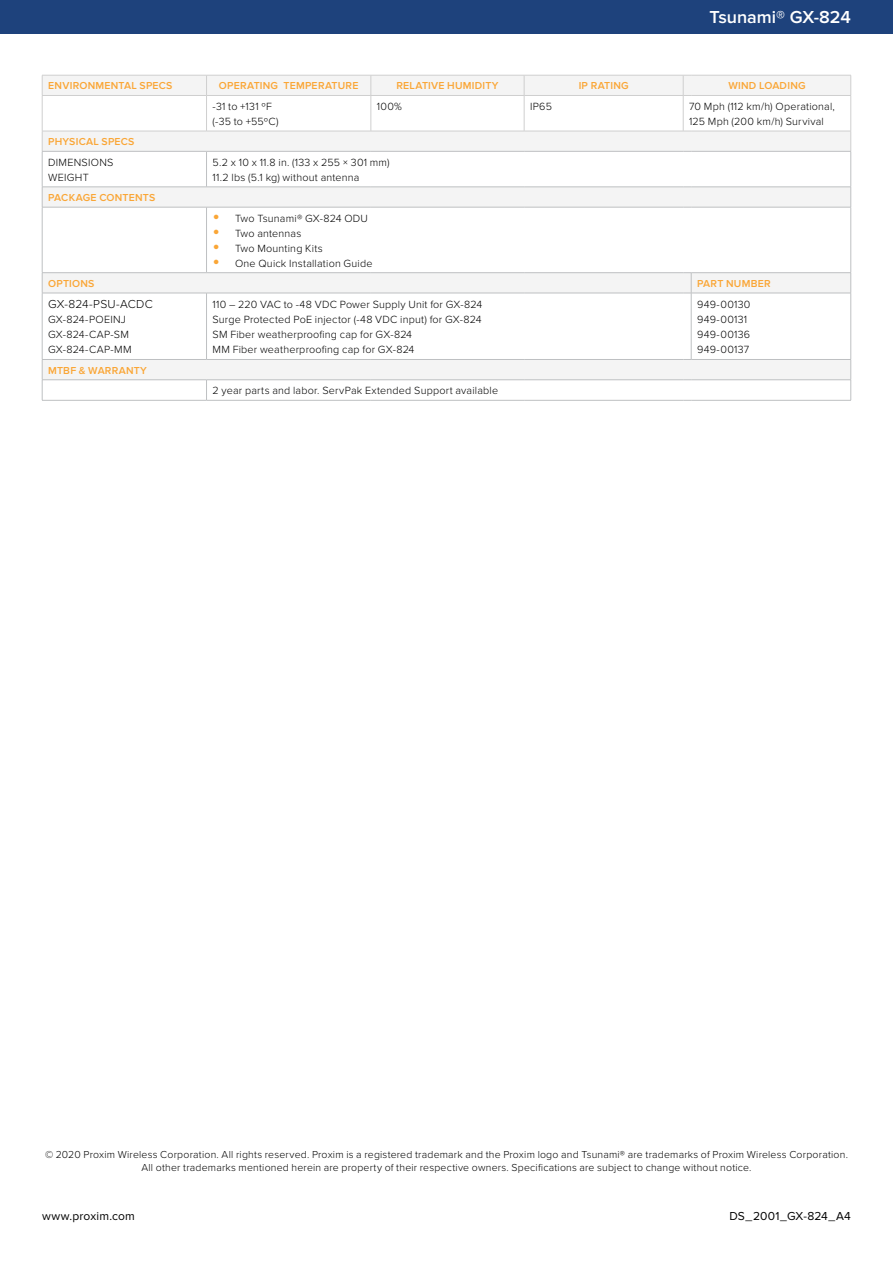
<style>
.page{position:relative;width:893px;height:1263px;background:#fff}
.page>*{position:absolute;margin:0;border:0;box-sizing:border-box;transform-origin:0 0}
.t1{font:600 18px "Proxima Nova";color:#fff}
.t2{font:12px "Proxima Nova";letter-spacing:.015em;color:#000}
.t3{font:300 12px "Proxima Nova";letter-spacing:.01em;color:#000}
.t4{font:300 10.8px/15px "Proxima Nova";letter-spacing:.02em;color:#000}
.t5{font:300 10.5px/13.5px "Proxima Nova";letter-spacing:.02em;color:#000;text-align:center}
.t6{font:600 10.5px "Proxima Nova";letter-spacing:.025em;color:#faa636}
.s1{font-weight:400;font-size:21px;color:#faa636}
</style>
<div class="page">
<div style="left:0;top:0;width:893px;height:34px;background:#1e427c"></div>
<svg style="left:43px;top:76px;width:807px;height:303px"></svg>
<hr style="left:42px;top:75px;width:165px;height:1px;background:#cfcfcf">
<svg style="left:42px;top:76px;width:1px;height:19px"></svg>
<hr style="left:207px;top:75px;width:164px;height:1px;background:#cfcfcf">
<svg style="left:206px;top:76px;width:1px;height:19px"></svg>
<hr style="left:371px;top:75px;width:153px;height:1px;background:#cfcfcf">
<svg style="left:371px;top:76px;width:1px;height:19px"></svg>
<hr style="left:524px;top:75px;width:159px;height:1px;background:#cfcfcf">
<svg style="left:524px;top:76px;width:1px;height:19px"></svg>
<hr style="left:691px;top:75px;width:160px;height:1px;background:#cfcfcf">
<svg style="left:850px;top:76px;width:1px;height:19px"></svg>
<hr style="left:42px;top:95px;width:165px;height:1px;background:#cfcfcf">
<hr style="left:42px;top:96px;width:1px;height:35px;background:#cfcfcf">
<hr style="left:207px;top:95px;width:164px;height:1px;background:#cfcfcf">
<hr style="left:206px;top:96px;width:1px;height:35px;background:#cfcfcf">
<hr style="left:371px;top:95px;width:153px;height:1px;background:#cfcfcf">
<hr style="left:371px;top:96px;width:1px;height:35px;background:#cfcfcf">
<hr style="left:524px;top:95px;width:159px;height:1px;background:#cfcfcf">
<hr style="left:524px;top:96px;width:1px;height:35px;background:#cfcfcf">
<svg style="left:683px;top:75px;width:8px;height:21px"></svg>
<hr style="left:683px;top:96px;width:1px;height:35px;background:#cfcfcf">
<hr style="left:691px;top:95px;width:160px;height:1px;background:#cfcfcf">
<hr style="left:850px;top:96px;width:1px;height:35px;background:#cfcfcf">
<hr style="left:42px;top:131px;width:165px;height:1px;background:#cfcfcf">
<svg style="left:42px;top:132px;width:1px;height:19px"></svg>
<hr style="left:207px;top:131px;width:164px;height:1px;background:#cfcfcf">
<hr style="left:371px;top:131px;width:153px;height:1px;background:#cfcfcf">
<hr style="left:524px;top:131px;width:159px;height:1px;background:#cfcfcf">
<hr style="left:691px;top:131px;width:160px;height:1px;background:#cfcfcf">
<svg style="left:850px;top:132px;width:1px;height:19px"></svg>
<hr style="left:42px;top:151px;width:165px;height:1px;background:#bec0c2">
<hr style="left:42px;top:151px;width:1px;height:36px;background:#bec0c2">
<hr style="left:207px;top:151px;width:164px;height:1px;background:#bec0c2">
<hr style="left:206px;top:151px;width:1px;height:36px;background:#bec0c2">
<hr style="left:371px;top:151px;width:153px;height:1px;background:#bec0c2">
<hr style="left:524px;top:151px;width:159px;height:1px;background:#bec0c2">
<hr style="left:691px;top:151px;width:160px;height:1px;background:#bec0c2">
<hr style="left:850px;top:151px;width:1px;height:36px;background:#bec0c2">
<hr style="left:42px;top:187px;width:165px;height:1px;background:#bec0c2">
<svg style="left:42px;top:187px;width:1px;height:20px"></svg>
<hr style="left:207px;top:187px;width:164px;height:1px;background:#bec0c2">
<hr style="left:371px;top:187px;width:153px;height:1px;background:#bec0c2">
<hr style="left:524px;top:187px;width:159px;height:1px;background:#bec0c2">
<hr style="left:691px;top:187px;width:160px;height:1px;background:#bec0c2">
<svg style="left:850px;top:187px;width:1px;height:20px"></svg>
<hr style="left:42px;top:207px;width:165px;height:1px;background:#bec0c2">
<hr style="left:42px;top:207px;width:1px;height:65px;background:#bec0c2">
<hr style="left:207px;top:207px;width:164px;height:1px;background:#bec0c2">
<hr style="left:206px;top:207px;width:1px;height:65px;background:#bec0c2">
<hr style="left:371px;top:207px;width:153px;height:1px;background:#bec0c2">
<hr style="left:524px;top:207px;width:159px;height:1px;background:#bec0c2">
<hr style="left:691px;top:207px;width:160px;height:1px;background:#bec0c2">
<hr style="left:850px;top:207px;width:1px;height:65px;background:#bec0c2">
<hr style="left:42px;top:272px;width:165px;height:1px;background:#bec0c2">
<svg style="left:42px;top:273px;width:1px;height:20px"></svg>
<hr style="left:207px;top:272px;width:164px;height:1px;background:#bec0c2">
<hr style="left:371px;top:272px;width:153px;height:1px;background:#bec0c2">
<hr style="left:524px;top:272px;width:159px;height:1px;background:#bec0c2">
<hr style="left:691px;top:272px;width:160px;height:1px;background:#bec0c2">
<svg style="left:850px;top:273px;width:1px;height:20px"></svg>
<hr style="left:42px;top:293px;width:165px;height:1px;background:#bec0c2">
<hr style="left:42px;top:293px;width:1px;height:66px;background:#bec0c2">
<hr style="left:207px;top:293px;width:164px;height:1px;background:#bec0c2">
<hr style="left:206px;top:293px;width:1px;height:66px;background:#bec0c2">
<hr style="left:371px;top:293px;width:153px;height:1px;background:#bec0c2">
<hr style="left:524px;top:293px;width:159px;height:1px;background:#bec0c2">
<svg style="left:683px;top:272px;width:9px;height:22px"></svg>
<hr style="left:691px;top:293px;width:160px;height:1px;background:#bec0c2">
<hr style="left:691px;top:293px;width:1px;height:66px;background:#bec0c2">
<hr style="left:850px;top:293px;width:1px;height:66px;background:#bec0c2">
<hr style="left:42px;top:359px;width:165px;height:1px;background:#bec0c2">
<hr style="left:207px;top:359px;width:164px;height:1px;background:#bec0c2">
<hr style="left:371px;top:359px;width:153px;height:1px;background:#bec0c2">
<hr style="left:524px;top:359px;width:159px;height:1px;background:#bec0c2">
<hr style="left:691px;top:359px;width:160px;height:1px;background:#bec0c2">
<hr style="left:42px;top:379px;width:165px;height:1px;background:#bec0c2">
<svg style="left:42px;top:360px;width:1px;height:40px"></svg>
<hr style="left:207px;top:379px;width:164px;height:1px;background:#bec0c2">
<svg style="left:206px;top:380px;width:1px;height:20px"></svg>
<hr style="left:371px;top:379px;width:153px;height:1px;background:#bec0c2">
<hr style="left:524px;top:379px;width:159px;height:1px;background:#bec0c2">
<hr style="left:691px;top:379px;width:160px;height:1px;background:#bec0c2">
<svg style="left:850px;top:360px;width:1px;height:40px"></svg>
<hr style="left:42px;top:400px;width:165px;height:1px;background:#bec0c2">
<hr style="left:207px;top:400px;width:164px;height:1px;background:#bec0c2">
<hr style="left:371px;top:400px;width:153px;height:1px;background:#bec0c2">
<hr style="left:524px;top:400px;width:159px;height:1px;background:#bec0c2">
<hr style="left:691px;top:400px;width:160px;height:1px;background:#bec0c2">
<h1 class="t1" style="left:709px;top:7px;width:143px">Tsunami® GX-824</h1>
<p class="t6" style="left:48px;top:80px;width:126px">ENVIRONMENTAL SPECS</p>
<p class="t6" style="left:219px;top:80px;width:141px">OPERATING TEMPERATURE</p>
<p class="t6" style="left:396px;top:80px;width:104px">RELATIVE HUMIDITY</p>
<p class="t6" style="left:579px;top:80px;width:52px">IP RATING</p>
<p class="t6" style="left:728px;top:80px;width:79px">WIND LOADING</p>
<p class="t4" style="left:213px;top:98px;width:68px">-31 to +131 ºF (-35 to +55ºC)</p>
<p class="t4" style="left:377px;top:98px;width:27px">100%</p>
<p class="t4" style="left:530px;top:98px;width:23px">IP65</p>
<p class="t4" style="left:689px;top:98px;width:147px">70 Mph (112 km/h) Operational,<br>125 Mph (200 km/h) Survival</p>
<p class="t6" style="left:48px;top:136px;width:88px">PHYSICAL SPECS</p>
<p class="t4" style="left:48px;top:154px;width:67px">DIMENSIONS<br>WEIGHT</p>
<p class="t4" style="left:213px;top:154px;width:179px">5.2 x 10 x 11.8 in. (133 x 255 × 301 mm)<br>11.2 lbs (5.1 kg) without antenna</p>
<p class="t6" style="left:48px;top:192px;width:109px">PACKAGE CONTENTS</p>
<p class="t4" style="left:213px;top:210px;width:157px"><span class="s1">•</span> Two Tsunami® GX-824 ODU</p>
<p class="t4" style="left:213px;top:225px;width:90px"><span class="s1">•</span> Two antennas</p>
<p class="t4" style="left:213px;top:240px;width:112px"><span class="s1">•</span> Two Mounting Kits</p>
<p class="t4" style="left:213px;top:255px;width:162px"><span class="s1">•</span> One Quick Installation Guide</p>
<p class="t6" style="left:48px;top:277px;width:48px">OPTIONS</p>
<p class="t6" style="left:697px;top:277px;width:75px">PART NUMBER</p>
<p class="t3" style="left:48px;top:295px;width:106px">GX-824-PSU-ACDC</p>
<p class="t4" style="left:48px;top:312px;width:85px">GX-824-POEINJ<br>GX-824-CAP-SM<br>GX-824-CAP-MM</p>
<p class="t4" style="left:213px;top:296px;width:271px">110 – 220 VAC to -48 VDC Power Supply Unit for GX-824<br>Surge Protected PoE injector (-48 VDC input) for GX-824<br>SM Fiber weatherproofing cap for GX-824<br>MM Fiber weatherproofing cap for GX-824</p>
<p class="t4" style="left:697px;top:296px;width:55px">949-00130<br>949-00131<br>949-00136<br>949-00137</p>
<p class="t6" style="left:48px;top:364px;width:100px">MTBF &amp; WARRANTY</p>
<p class="t4" style="left:213px;top:383px;width:287px">2 year parts and labor. ServPak Extended Support available</p>
<p class="t5" style="left:45px;top:1147px;width:804px">© 2020 Proxim Wireless Corporation. All rights reserved. Proxim is a registered trademark and the Proxim logo and Tsunami® are trademarks of Proxim Wireless Corporation.<br>All other trademarks mentioned herein are property of their respective owners. Specifications are subject to change without notice.</p>
<p class="t2" style="left:42px;top:1209px;width:94px">www.proxim.com</p>
<p class="t2" style="left:729px;top:1209px;width:123px">DS_2001_GX-824_A4</p>
</div>
